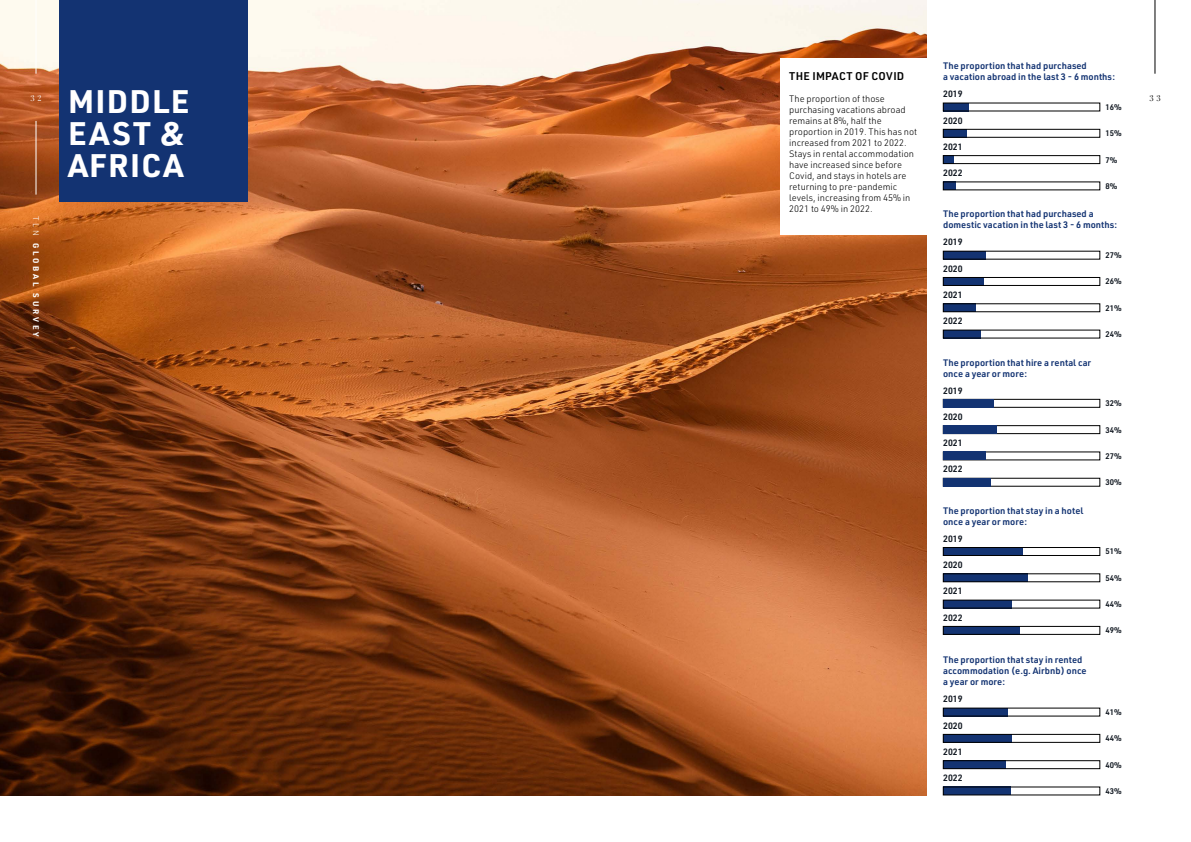
<style>
.page{position:relative;width:1191px;height:842px;background:#fff}
.page>*{position:absolute;margin:0;border:0;box-sizing:border-box;transform-origin:0 0}
.t1{font:700 32px/32px "URWDIN";letter-spacing:.04em;color:#fff}
.t2{font:600 11px "URWDIN";letter-spacing:.02em;color:#000}
.t3{font:600 9.2px/11px "URWDIN";color:#133372}
.t4{font:300 9.2px/11px "URWDIN";color:#000}
.t5{font:600 9px "URWDIN";color:#101720}
.t6{font:600 8px "URWDIN";color:#101720}
.t7{font:700 8px "URWDIN";letter-spacing:.355em;color:#fff}
.t8{font:8px "Playfair Display";color:#fff}
.t9{font:8px "Playfair Display";color:#000}
.s1{font-weight:300}
</style>
<div class="page">
<img style="left:0;top:0;width:926px;height:795px">
<div style="left:780px;top:58px;width:146px;height:176px;background:#fff"></div>
<div style="left:943px;top:399px;width:157px;height:8px;border:1px solid #000"></div>
<div style="left:943px;top:425px;width:157px;height:9px;border:1px solid #000"></div>
<div style="left:943px;top:103px;width:25px;height:8px;background:#133372"></div>
<div style="left:943px;top:129px;width:23px;height:8px;background:#133372"></div>
<div style="left:943px;top:129px;width:157px;height:8px;border:1px solid #000"></div>
<div style="left:943px;top:155px;width:11px;height:9px;background:#133372"></div>
<div style="left:943px;top:155px;width:157px;height:9px;border:1px solid #000"></div>
<div style="left:943px;top:182px;width:12px;height:8px;background:#133372"></div>
<div style="left:943px;top:251px;width:42px;height:8px;background:#133372"></div>
<div style="left:943px;top:277px;width:41px;height:9px;background:#133372"></div>
<div style="left:943px;top:277px;width:157px;height:9px;border:1px solid #000"></div>
<div style="left:943px;top:304px;width:33px;height:8px;background:#133372"></div>
<div style="left:943px;top:330px;width:37px;height:8px;background:#133372"></div>
<div style="left:943px;top:547px;width:80px;height:9px;background:#133372"></div>
<div style="left:943px;top:547px;width:157px;height:9px;border:1px solid #000"></div>
<div style="left:943px;top:574px;width:84px;height:8px;background:#133372"></div>
<div style="left:943px;top:600px;width:69px;height:8px;background:#133372"></div>
<div style="left:943px;top:626px;width:77px;height:8px;background:#133372"></div>
<div style="left:943px;top:626px;width:157px;height:8px;border:1px solid #000"></div>
<div style="left:943px;top:399px;width:50px;height:8px;background:#133372"></div>
<div style="left:943px;top:425px;width:53px;height:9px;background:#133372"></div>
<div style="left:943px;top:452px;width:42px;height:8px;background:#133372"></div>
<div style="left:943px;top:478px;width:47px;height:8px;background:#133372"></div>
<div style="left:943px;top:708px;width:64px;height:8px;background:#133372"></div>
<div style="left:943px;top:734px;width:69px;height:8px;background:#133372"></div>
<div style="left:943px;top:734px;width:157px;height:8px;border:1px solid #000"></div>
<div style="left:943px;top:760px;width:63px;height:9px;background:#133372"></div>
<div style="left:943px;top:760px;width:157px;height:9px;border:1px solid #000"></div>
<div style="left:943px;top:787px;width:67px;height:8px;background:#133372"></div>
<div style="left:943px;top:787px;width:157px;height:8px;border:1px solid #000"></div>
<div style="left:60px;top:0;width:188px;height:201px;background:#133372"></div>
<hr style="left:36px;top:0;width:1px;height:74px;background:#fff">
<hr style="left:36px;top:121px;width:1px;height:74px;background:#fff">
<hr style="left:1154px;top:0;width:1px;height:74px;background:#000">
<p class="t3" style="left:943px;top:60px;width:173px">The proportion that had purchased<br>a vacation abroad in the last 3 - 6 months:</p>
<p class="t6" style="left:1105px;top:102px;width:18px">16%</p>
<p class="t2" style="left:789px;top:69px;width:117px">THE IMPACT OF COVID</p>
<p class="t4" style="left:789px;top:93px;width:129px">The proportion of those purchasing vacations abroad remains at 8%, half the proportion in 2019. This has not increased from 2021 to 2022.<br>Stays in rental accommodation have increased since before<br>Covid, and stays in hotels are returning to pre-pandemic levels, increasing from 45% in<br>2021 to 49% in 2022.</p>
<h1 class="t1" style="left:68px;top:84px;width:123px">MIDDLE<br>EAST &amp;<br>AFRICA</h1>
<p class="t5" style="left:943px;top:88px;width:21px">2019</p>
<p class="t8" style="left:31px;top:91px;width:12px">3 2</p>
<p class="t9" style="left:1149px;top:91px;width:13px">3 3</p>
<p class="t5" style="left:943px;top:114px;width:21px">2020</p>
<p class="t6" style="left:1105px;top:128px;width:18px">15%</p>
<p class="t5" style="left:943px;top:140px;width:21px">2021</p>
<p class="t6" style="left:1105px;top:154px;width:13px">7%</p>
<p class="t5" style="left:943px;top:167px;width:21px">2022</p>
<p class="t3" style="left:943px;top:208px;width:176px">The proportion that had purchased a domestic vacation in the last 3 - 6 months:</p>
<p class="t6" style="left:1105px;top:250px;width:18px">27%</p>
<p class="t6" style="left:1105px;top:181px;width:13px">8%</p>
<p class="t7" style="left:42px;top:216px;width:123px;rotate:90deg"><span class="s1">TLN</span> GLOBAL SURVEY</p>
<p class="t5" style="left:943px;top:236px;width:21px">2019</p>
<p class="t5" style="left:943px;top:262px;width:21px">2020</p>
<p class="t6" style="left:1105px;top:276px;width:18px">26%</p>
<p class="t5" style="left:943px;top:289px;width:21px">2021</p>
<p class="t6" style="left:1105px;top:302px;width:18px">21%</p>
<p class="t5" style="left:943px;top:315px;width:21px">2022</p>
<p class="t6" style="left:1105px;top:329px;width:18px">24%</p>
<p class="t3" style="left:943px;top:356px;width:150px">The proportion that hire a rental car once a year or more:</p>
<p class="t5" style="left:943px;top:384px;width:21px">2019</p>
<p class="t5" style="left:943px;top:410px;width:21px">2020</p>
<p class="t5" style="left:943px;top:437px;width:21px">2021</p>
<p class="t5" style="left:943px;top:463px;width:21px">2022</p>
<p class="t3" style="left:943px;top:505px;width:142px">The proportion that stay in a hotel once a year or more:</p>
<p class="t5" style="left:943px;top:532px;width:21px">2019</p>
<p class="t5" style="left:943px;top:559px;width:21px">2020</p>
<p class="t5" style="left:943px;top:585px;width:21px">2021</p>
<p class="t5" style="left:943px;top:611px;width:21px">2022</p>
<p class="t3" style="left:943px;top:654px;width:145px">The proportion that stay in rented accommodation (e.g. Airbnb) once a year or more:</p>
<p class="t5" style="left:943px;top:693px;width:21px">2019</p>
<p class="t5" style="left:943px;top:719px;width:21px">2020</p>
<p class="t5" style="left:943px;top:745px;width:21px">2021</p>
<p class="t5" style="left:943px;top:772px;width:21px">2022</p>
<p class="t6" style="left:1105px;top:398px;width:18px">32%</p>
<p class="t6" style="left:1105px;top:424px;width:18px">34%</p>
<p class="t6" style="left:1105px;top:451px;width:18px">27%</p>
<p class="t6" style="left:1105px;top:477px;width:18px">30%</p>
<p class="t6" style="left:1105px;top:546px;width:18px">51%</p>
<p class="t6" style="left:1105px;top:572px;width:18px">54%</p>
<p class="t6" style="left:1105px;top:599px;width:18px">44%</p>
<p class="t6" style="left:1105px;top:625px;width:18px">49%</p>
<p class="t6" style="left:1105px;top:707px;width:18px">41%</p>
<p class="t6" style="left:1105px;top:733px;width:18px">44%</p>
<p class="t6" style="left:1105px;top:759px;width:18px">40%</p>
<p class="t6" style="left:1105px;top:786px;width:18px">43%</p>
</div>
